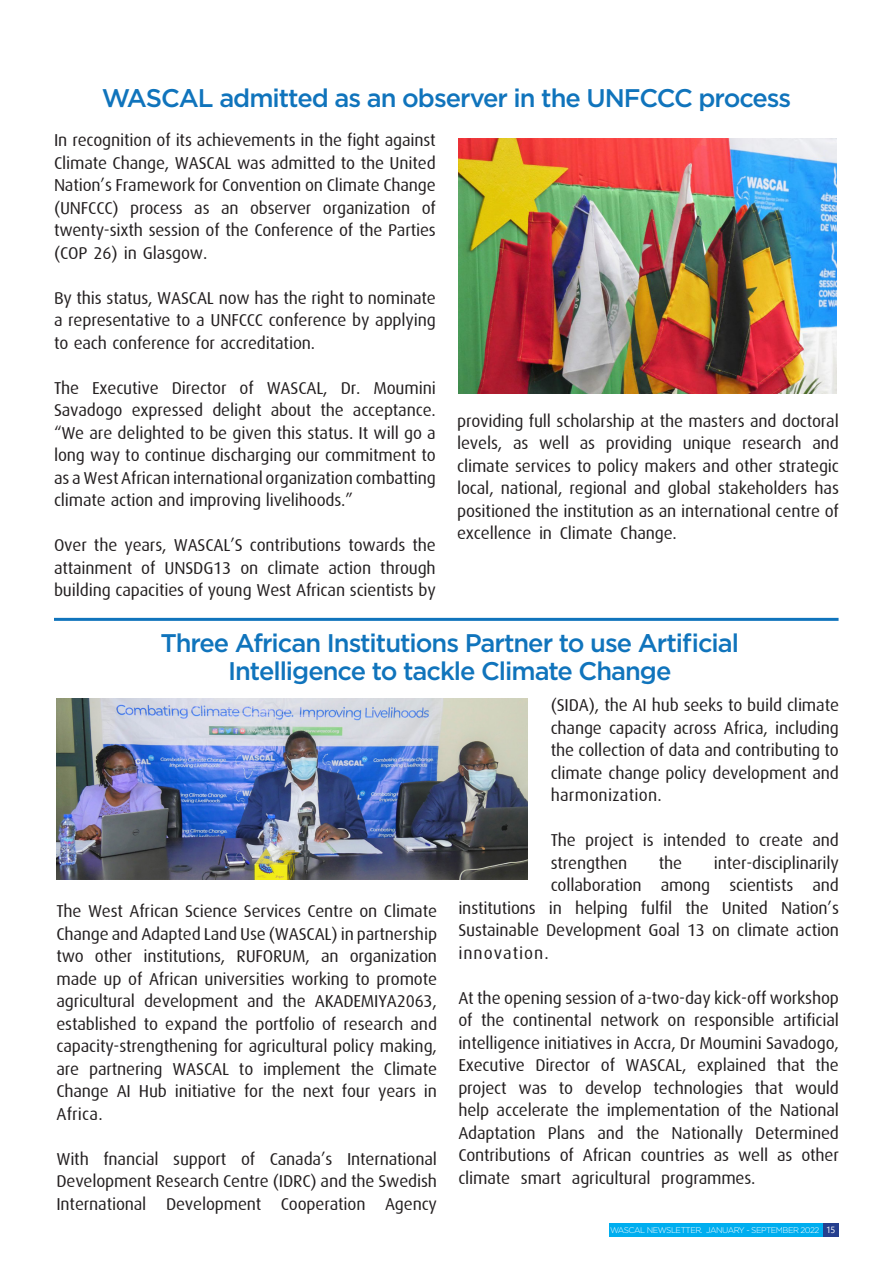
<style>
.page{position:relative;width:893px;height:1263px;background:#fff}
.page>*{position:absolute;margin:0;border:0;box-sizing:border-box;transform-origin:0 0}
.t1{font:500 25.5px/28.5px "Gotham";letter-spacing:-.04em;color:#1074bc;text-align:center}
.t2{font:17.25px/22.5px "Dax";letter-spacing:-.01em;color:#231f20;text-align:justify}
.t3{font:17.25px "Dax";letter-spacing:.055em;color:#231f20}
.t4{font:300 8.25px "Gotham";letter-spacing:-.06em;color:#fff}
.s1{font-family:"Segoe UI";font-weight:400;font-size:9px}
</style>
<div class="page">
<div style="left:609px;top:1223px;width:215px;height:14px;background:#00aeef"></div>
<div style="left:823px;top:1223px;width:16px;height:14px;background:#253f8e"></div>
<img style="left:458px;top:138px;width:378px;height:255px">
<img style="left:56px;top:698px;width:471px;height:182px">
<hr style="left:54px;top:618px;width:784px;height:3px;background:#1074bc">
<p class="t1" style="left:102px;top:83px;width:691px">WASCAL admitted as an observer in the UNFCCC process</p>
<p class="t2" style="left:54px;top:129px;width:383px">In recognition of its achievements in the fight against Climate Change, WASCAL was admitted to the United Nation’s Framework for Convention on Climate Change (UNFCCC) process as an observer organization of twenty-sixth session of the Conference of the Parties (COP 26) in Glasgow.</p>
<p class="t2" style="left:54px;top:287px;width:383px">By this status, WASCAL now has the right to nominate a representative to a UNFCCC conference by applying to each conference for accreditation.</p>
<p class="t2" style="left:54px;top:377px;width:383px">The Executive Director of WASCAL, Dr. Moumini<br>Savadogo expressed delight about the acceptance.</p>
<p class="t2" style="left:54px;top:422px;width:383px">“We are delighted to be given this status. It will go a long way to continue discharging our commitment to as a West African international organization combatting climate action and improving livelihoods.”</p>
<p class="t2" style="left:54px;top:534px;width:383px">Over the years, WASCAL’S contributions towards the attainment of UNSDG13 on climate action through building capacities of young West African scientists by</p>
<p class="t2" style="left:457px;top:410px;width:383px">providing full scholarship at the masters and doctoral levels, as well as providing unique research and climate services to policy makers and other strategic local, national, regional and global stakeholders has positioned the institution as an international centre of excellence in Climate Change.</p>
<p class="t1" style="left:160px;top:628px;width:580px">Three African Institutions Partner to use Artificial<br>Intelligence to tackle Climate Change</p>
<p class="t2" style="left:56px;top:900px;width:382px">The West African Science Services Centre on Climate Change and Adapted Land Use (WASCAL) in partnership two other institutions, RUFORUM, an organization made up of African universities working to promote agricultural development and the AKADEMIYA2063, established to expand the portfolio of research and capacity-strengthening for agricultural policy making, are partnering WASCAL to implement the Climate Change AI Hub initiative for the next four years in Africa.</p>
<p class="t2" style="left:56px;top:1148px;width:382px">With fnancial support of Canada’s International Development Research Centre (IDRC) and the Swedish International Development Cooperation Agency</p>
<p class="t2" style="left:551px;top:694px;width:290px">(SIDA), the AI hub seeks to build climate change capacity across Africa, including the collection of data and contributing to climate change policy development and harmonization.</p>
<p class="t2" style="left:551px;top:829px;width:290px">The project is intended to create and strengthen</p>
<p class="t2" style="left:659px;top:851px;width:25px">the</p>
<p class="t2" style="left:714px;top:851px;width:127px">inter-disciplinarily</p>
<p class="t2" style="left:551px;top:874px;width:290px">collaboration among scientists and</p>
<p class="t2" style="left:458px;top:896px;width:382px">institutions in helping fulfil the United Nation’s</p>
<p class="t2" style="left:458px;top:919px;width:382px">Sustainable Development Goal 13 on climate action</p>
<p class="t3" style="left:458px;top:943px;width:92px">innovation.</p>
<p class="t2" style="left:458px;top:986px;width:382px">At the opening session of a-two-day kick-off workshop of the continental network on responsible artificial intelligence initiatives in Accra, Dr Moumini Savadogo, Executive Director of WASCAL, explained that the project was to develop technologies that would help accelerate the implementation of the National Adaptation Plans and the Nationally Determined Contributions of African countries as well as other climate smart agricultural programmes.</p>
<p class="t4" style="left:610px;top:1225px;width:227px">WASCAL NEWSLETTER. JANUARY - SEPTEMBER 2022 <span class="s1">15</span></p>
</div>
